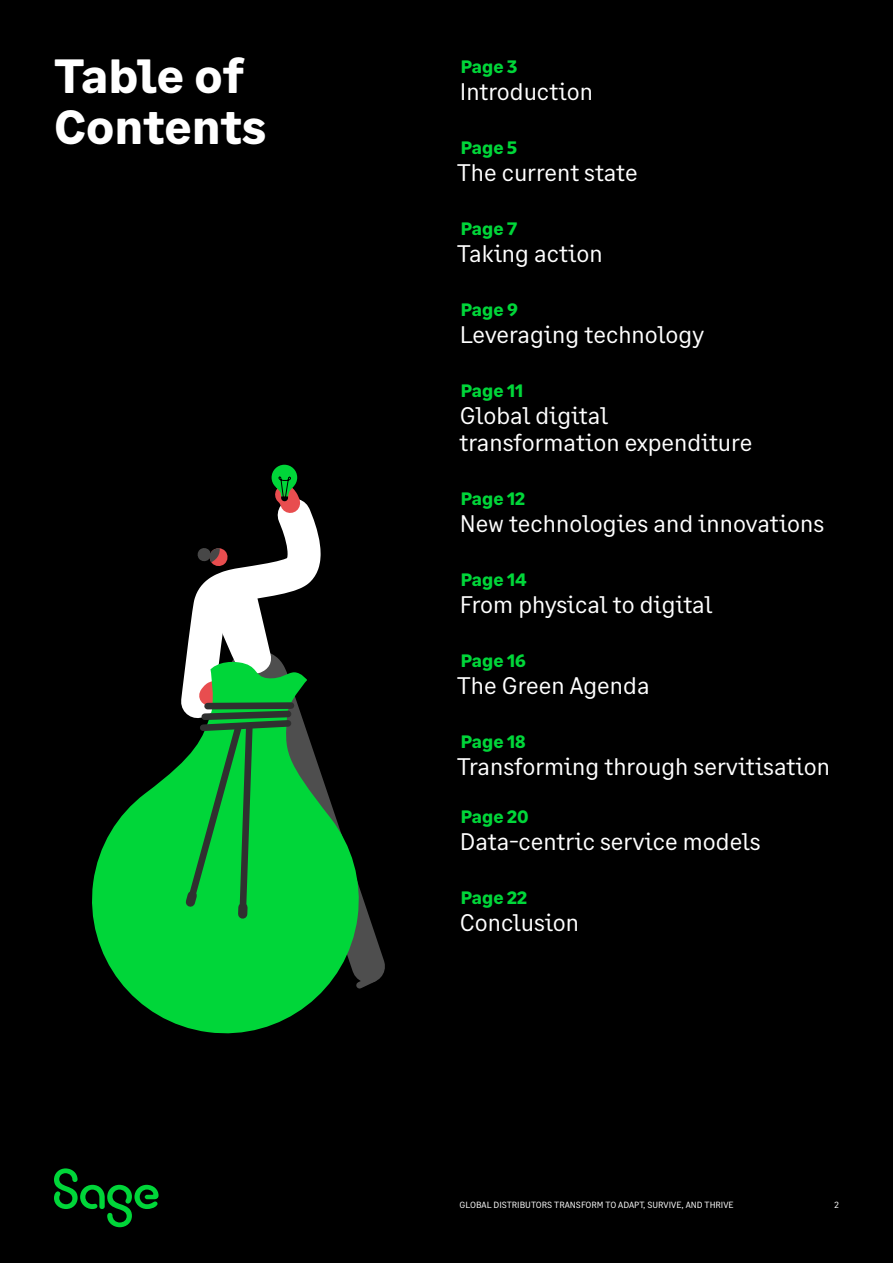
<style>
.page{position:relative;width:893px;height:1263px;background:#000}
.page>*{position:absolute;margin:0;border:0;box-sizing:border-box;transform-origin:0 0}
.t1{font:700 48px/51px "Sage Text";color:#fff}
.t2{font:24px/27px "Sage Text";color:#fff}
.t3{font:700 18px "Sage Text";color:#00d639}
.t4{font:9px "Sage Text";color:#fff}
</style>
<div class="page">
<svg style="left:362px;top:896px;width:23px;height:80px"></svg>
<svg style="left:362px;top:970px;width:20px;height:18px"></svg>
<svg style="left:202px;top:510px;width:119px;height:80px"></svg>
<svg style="left:92px;top:673px;width:270px;height:361px;fill:#00d639"></svg>
<svg style="left:179px;top:585px;width:119px;height:333px;background:#36ae56"></svg>
<div style="left:238px;top:907px;width:10px;height:7px;background:#303030"></div>
<svg style="left:197px;top:547px;width:32px;height:20px"></svg>
<div style="left:271px;top:465px;width:26px;height:25px;background:#00d639;border-radius:50%"></div>
<svg style="left:257px;top:467px;width:53px;height:56px"></svg>
<svg style="left:54px;top:1168px;width:105px;height:59px"></svg>
<h1 class="t1" style="left:54px;top:51px;width:214px">Table of<br>Contents</h1>
<p class="t3" style="left:461px;top:56px;width:58px">Page 3</p>
<p class="t2" style="left:460px;top:79px;width:135px">Introduction</p>
<p class="t3" style="left:461px;top:137px;width:58px">Page 5</p>
<p class="t2" style="left:457px;top:160px;width:182px">The current state</p>
<p class="t3" style="left:461px;top:218px;width:58px">Page 7</p>
<p class="t2" style="left:457px;top:241px;width:147px">Taking action</p>
<p class="t3" style="left:461px;top:299px;width:59px">Page 9</p>
<p class="t2" style="left:460px;top:322px;width:246px">Leveraging technology</p>
<p class="t3" style="left:461px;top:380px;width:64px">Page 11</p>
<p class="t2" style="left:459px;top:403px;width:295px">Global digital transformation expenditure</p>
<p class="t3" style="left:461px;top:488px;width:66px">Page 12</p>
<p class="t2" style="left:460px;top:511px;width:366px">New technologies and innovations</p>
<p class="t3" style="left:461px;top:569px;width:68px">Page 14</p>
<p class="t2" style="left:460px;top:592px;width:254px">From physical to digital</p>
<p class="t3" style="left:461px;top:650px;width:67px">Page 16</p>
<p class="t2" style="left:457px;top:673px;width:194px">The Green Agenda</p>
<p class="t3" style="left:461px;top:731px;width:66px">Page 18</p>
<p class="t2" style="left:457px;top:754px;width:374px">Transforming through servitisation</p>
<p class="t3" style="left:461px;top:806px;width:69px">Page 20</p>
<p class="t2" style="left:460px;top:829px;width:302px">Data-centric service models</p>
<p class="t3" style="left:461px;top:887px;width:68px">Page 22</p>
<p class="t2" style="left:460px;top:910px;width:121px">Conclusion</p>
<p class="t4" style="left:460px;top:1200px;width:276px">GLOBAL DISTRIBUTORS TRANSFORM TO ADAPT, SURVIVE, AND THRIVE</p>
<p class="t4" style="left:834px;top:1200px;width:6px">2</p>
</div>
